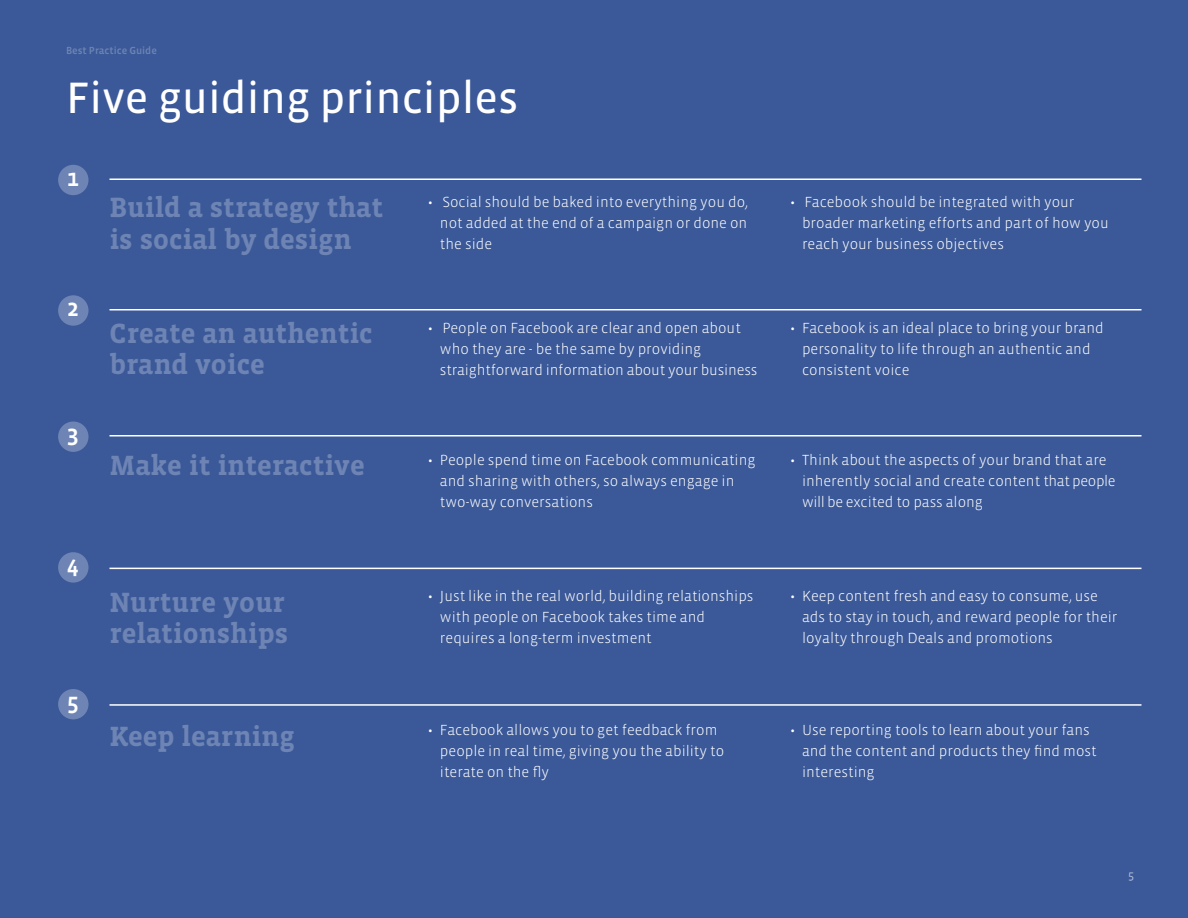
<style>
.page{position:relative;width:1188px;height:918px;background:#3b5998}
.page>*{position:absolute;margin:0;border:0;box-sizing:border-box;transform-origin:0 0}
.Title_reversed{font:45px "Vista Sans OT";color:#fff}
._4_guiding_principle{font:700 28.5px/31.5px "Vista Slab";color:#6d84b4}
.Case_studies{font:500 24.3px "Vista Sans OT";color:#fff}
._5_step_-_secondary{font:300 15px/21px "Vista Sans OT";color:#fff}
.t1{font:12px "Vista Sans OT";color:#b9c2db}
.t2{font:500 10.5px "Vista Sans OT";color:#6d84b4}
</style>
<div class="page">
<div style="left:58px;top:165px;width:31px;height:30px;background:#6d84b4;border-radius:50%"></div>
<hr style="left:110px;top:178px;width:1031px;height:2px;background:#fff">
<div style="left:58px;top:295px;width:31px;height:31px;background:#6d84b4;border-radius:50%"></div>
<hr style="left:110px;top:309px;width:1031px;height:2px;background:#fff">
<div style="left:58px;top:422px;width:31px;height:30px;background:#6d84b4;border-radius:50%"></div>
<hr style="left:110px;top:435px;width:1031px;height:2px;background:#fff">
<div style="left:58px;top:552px;width:31px;height:31px;background:#6d84b4;border-radius:50%"></div>
<hr style="left:110px;top:568px;width:1031px;height:1px;background:#fff">
<div style="left:58px;top:689px;width:31px;height:30px;background:#6d84b4;border-radius:50%"></div>
<hr style="left:110px;top:704px;width:1031px;height:2px;background:#fff">
<p class="t2" style="left:66px;top:45px;width:92px">Best Practice Guide</p>
<p class="Title_reversed" style="left:66px;top:74px;width:454px">Five guiding principles</p>
<p class="Case_studies" style="left:67px;top:165px;width:14px">1</p>
<p class="Case_studies" style="left:67px;top:295px;width:14px">2</p>
<p class="Case_studies" style="left:67px;top:422px;width:14px">3</p>
<p class="Case_studies" style="left:67px;top:552px;width:14px">4</p>
<p class="Case_studies" style="left:67px;top:689px;width:14px">5</p>
<p class="_4_guiding_principle" style="left:110px;top:193px;width:275px">Build a strategy that is social by design</p>
<p class="_4_guiding_principle" style="left:110px;top:319px;width:265px">Create an authentic brand voice</p>
<p class="_4_guiding_principle" style="left:110px;top:452px;width:257px">Make it interactive</p>
<p class="_4_guiding_principle" style="left:110px;top:588px;width:180px">Nurture your relationships</p>
<p class="_5_step_-_secondary" style="left:440px;top:192px;width:310px;text-align:justify;text-indent:-12px">• Social should be baked into everything you do, not added at the end of a campaign or done on the side</p>
<p class="_5_step_-_secondary" style="left:802px;top:192px;width:308px;text-indent:-12px">• Facebook should be integrated with your broader marketing efforts and part of how you reach your business objectives</p>
<p class="_5_step_-_secondary" style="left:440px;top:318px;width:319px;text-indent:-12px">• People on Facebook are clear and open about who they are - be the same by providing straightforward information about your business</p>
<p class="_5_step_-_secondary" style="left:802px;top:318px;width:303px;text-indent:-12px">• Facebook is an ideal place to bring your brand personality to life through an authentic and consistent voice</p>
<p class="_5_step_-_secondary" style="left:440px;top:449px;width:317px;text-indent:-12px">• People spend time on Facebook communicating and sharing with others, so always engage in two-way conversations</p>
<p class="_5_step_-_secondary" style="left:802px;top:450px;width:315px;text-indent:-12px">• Think about the aspects of your brand that are inherently social and create content that people will be excited to pass along</p>
<p class="_5_step_-_secondary" style="left:440px;top:586px;width:315px;text-indent:-12px">• Just like in the real world, building relationships with people on Facebook takes time and requires a long-term investment</p>
<p class="_5_step_-_secondary" style="left:802px;top:586px;width:317px;text-indent:-12px">• Keep content fresh and easy to consume, use ads to stay in touch, and reward people for their loyalty through Deals and promotions</p>
<p class="_4_guiding_principle" style="left:110px;top:722px;width:187px">Keep learning</p>
<p class="_5_step_-_secondary" style="left:440px;top:720px;width:286px;text-indent:-12px">• Facebook allows you to get feedback from people in real time, giving you the ability to iterate on the fly</p>
<p class="_5_step_-_secondary" style="left:802px;top:720px;width:296px;text-indent:-12px">• Use reporting tools to learn about your fans and the content and products they find most interesting</p>
<p class="t1" style="left:1128px;top:869px;width:7px">5</p>
</div>
